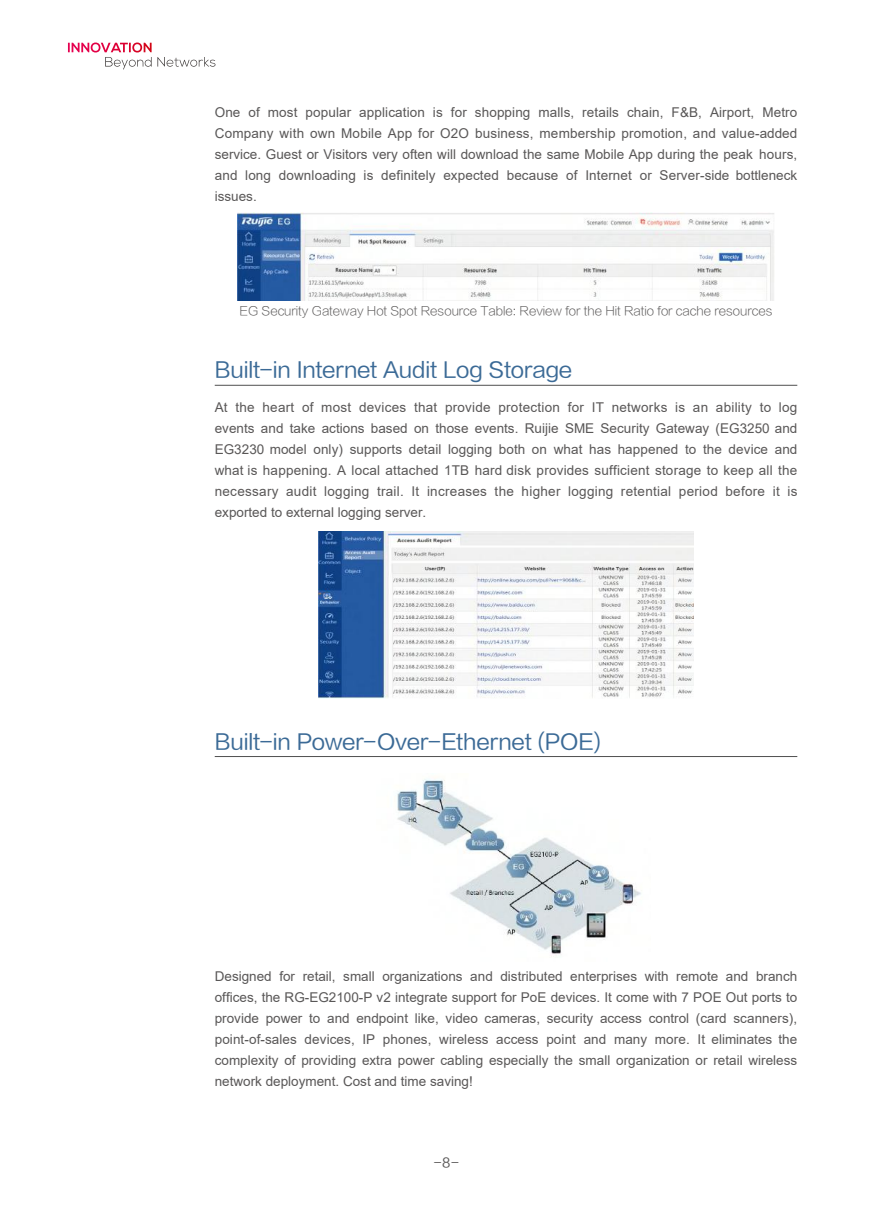
<style>
.page{position:relative;width:893px;height:1212px;background:#fff}
.page>*{position:absolute;margin:0;border:0;box-sizing:border-box;transform-origin:0 0}
.t1{font:21px "FZLTHJW GB1 0";letter-spacing:-.01em;color:#3b6a96}
.t2{font:13.5px/21px "Arial";color:#595757;text-align:justify}
.t3{font:12.75px "FZLTHJW GB1 0";color:#595757}
.t4{font:12px "FZLTXHK GBK1 0";color:#595757}
</style>
<div class="page">
<svg style="left:68px;top:43px;width:148px;height:26px"></svg>
<img style="left:397px;top:779px;width:244px;height:178px">
<hr style="left:215px;top:385px;width:582px;height:1px;background:#505050">
<hr style="left:215px;top:756px;width:582px;height:1px;background:#505050">
<img style="left:318px;top:531px;width:376px;height:168px">
<img style="left:238px;top:213px;width:536px;height:88px">
<p class="t2" style="left:215px;top:102px;width:584px">One of most popular application is for shopping malls, retails chain, F&amp;B, Airport, Metro Company with own Mobile App for O2O business, membership promotion, and value-added service. Guest or Visitors very often will download the same Mobile App during the peak hours, and long downloading is definitely expected because of Internet or Server-side bottleneck issues.</p>
<p class="t4" style="left:239px;top:304px;width:535px">EG Security Gateway Hot Spot Resource Table: Review for the Hit Ratio for cache resources</p>
<h1 class="t1" style="left:215px;top:359px;width:359px">Built-in Internet Audit Log Storage</h1>
<p class="t2" style="left:215px;top:397px;width:584px">At the heart of most devices that provide protection for IT networks is an ability to log events and take actions based on those events. Ruijie SME Security Gateway (EG3250 and EG3230 model only) supports detail logging both on what has happened to the device and what is happening. A local attached 1TB hard disk provides sufficient storage to keep all the necessary audit logging trail. It increases the higher logging retential period before it is exported to external logging server.</p>
<h1 class="t1" style="left:215px;top:730px;width:388px">Built-in Power-Over-Ethernet (POE)</h1>
<p class="t2" style="left:215px;top:966px;width:584px">Designed for retail, small organizations and distributed enterprises with remote and branch offices, the RG-EG2100-P v2 integrate support for PoE devices. It come with 7 POE Out ports to provide power to and endpoint like, video cameras, security access control (card scanners), point-of-sales devices, IP phones, wireless access point and many more. It eliminates the complexity of providing extra power cabling especially the small organization or retail wireless network deployment. Cost and time saving!</p>
<p class="t3" style="left:433px;top:1155px;width:27px">-8-</p>
</div>
